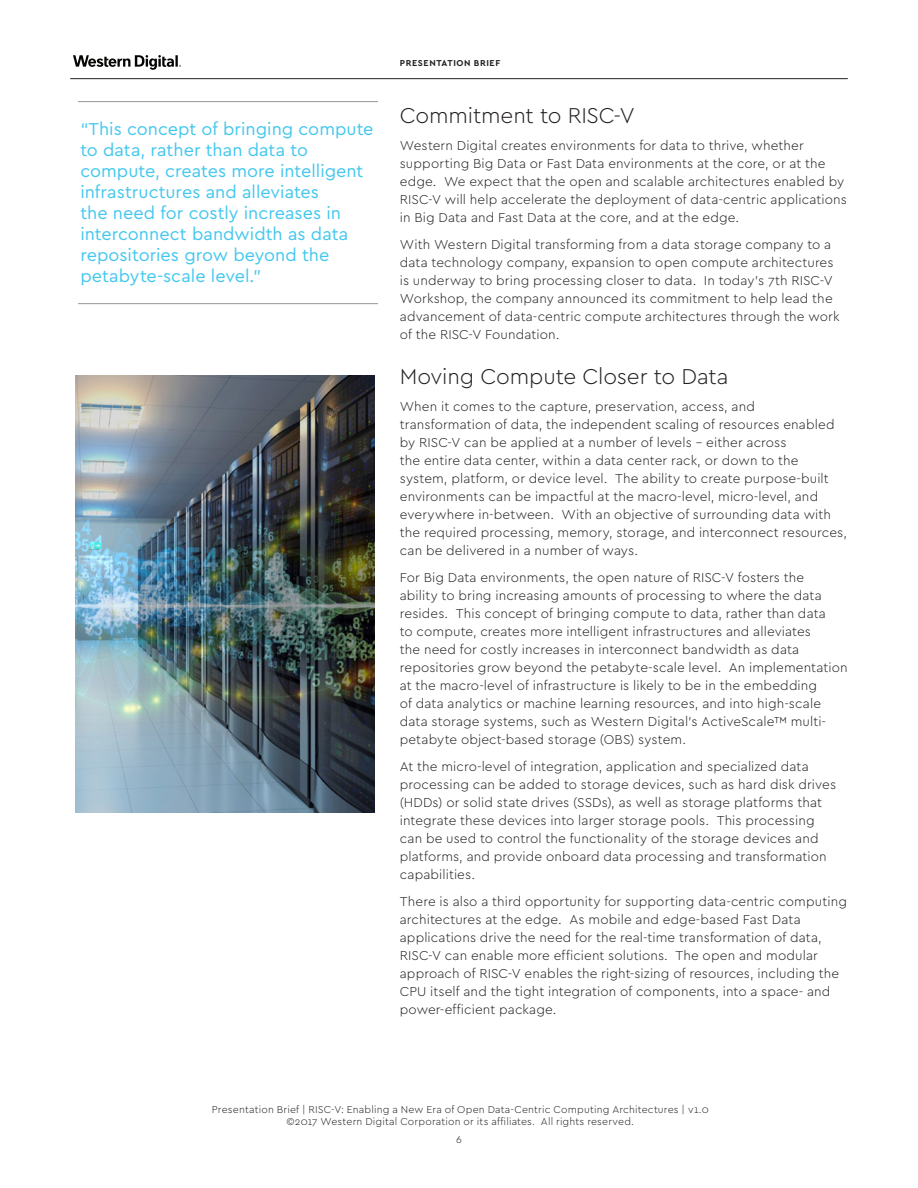
<style>
.page{position:relative;width:918px;height:1188px;background:#fff}
.page>*{position:absolute;margin:0;border:0;box-sizing:border-box;transform-origin:0 0}
.Headline{font:300 22.5px "Cera PRO";letter-spacing:-.005em;color:#231f20}
.t1{font:18px/21px "Cera PRO";color:#44c7ee}
.Body_copy{font:300 13.5px/18px "Cera PRO";letter-spacing:.01em;color:#231f20}
.t2{font:300 10.5px/12px "Cera PRO";letter-spacing:.02em;color:#231f20;text-align:center}
.t3{font:700 9px "Cera PRO";letter-spacing:.07em;color:#231f20}
</style>
<div class="page">
<svg style="left:73px;top:55px;width:108px;height:15px"></svg>
<hr style="left:70px;top:78px;width:778px;height:1px;background:#231f20">
<img style="left:75px;top:375px;width:299px;height:437px">
<hr style="left:78px;top:101px;width:300px;height:1px;background:#939598">
<hr style="left:78px;top:303px;width:300px;height:1px;background:#939598">
<p class="t1" style="left:80px;top:118px;width:295px">“This concept of bringing compute to data, rather than data to compute, creates more intelligent infrastructures and alleviates<br>the need for costly increases in interconnect bandwidth as data repositories grow beyond the petabyte-scale level.”</p>
<p class="t3" style="left:400px;top:57px;width:102px">PRESENTATION BRIEF</p>
<p class="Headline" style="left:400px;top:100px;width:237px">Commitment to RISC-V</p>
<p class="Body_copy" style="left:400px;top:136px;width:449px">Western Digital creates environments for data to thrive, whether supporting Big Data or Fast Data environments at the core, or at the edge. We expect that the open and scalable architectures enabled by RISC-V will help accelerate the deployment of data-centric applications in Big Data and Fast Data at the core, and at the edge.</p>
<p class="Body_copy" style="left:400px;top:235px;width:441px">With Western Digital transforming from a data storage company to a data technology company, expansion to open compute architectures is underway to bring processing closer to data. In today’s 7th RISC-V Workshop, the company announced its commitment to help lead the advancement of data-centric compute architectures through the work of the RISC-V Foundation.</p>
<p class="Headline" style="left:400px;top:362px;width:330px">Moving Compute Closer to Data</p>
<p class="Body_copy" style="left:400px;top:397px;width:449px">When it comes to the capture, preservation, access, and transformation of data, the independent scaling of resources enabled by RISC-V can be applied at a number of levels – either across<br>the entire data center, within a data center rack, or down to the system, platform, or device level. The ability to create purpose-built environments can be impactful at the macro-level, micro-level, and everywhere in-between. With an objective of surrounding data with the required processing, memory, storage, and interconnect resources, can be delivered in a number of ways.</p>
<p class="Body_copy" style="left:400px;top:568px;width:449px">For Big Data environments, the open nature of RISC-V fosters the<br>ability to bring increasing amounts of processing to where the data resides. This concept of bringing compute to data, rather than data<br>to compute, creates more intelligent infrastructures and alleviates<br>the need for costly increases in interconnect bandwidth as data repositories grow beyond the petabyte-scale level. An implementation at the macro-level of infrastructure is likely to be in the embedding<br>of data analytics or machine learning resources, and into high-scale data storage systems, such as Western Digital’s ActiveScale™ multi&shy;petabyte object-based storage (OBS) system.</p>
<p class="Body_copy" style="left:400px;top:757px;width:438px">At the micro-level of integration, application and specialized data processing can be added to storage devices, such as hard disk drives (HDDs) or solid state drives (SSDs), as well as storage platforms that integrate these devices into larger storage pools. This processing can be used to control the functionality of the storage devices and platforms, and provide onboard data processing and transformation capabilities.</p>
<p class="Body_copy" style="left:400px;top:892px;width:449px">There is also a third opportunity for supporting data-centric computing architectures at the edge. As mobile and edge-based Fast Data applications drive the need for the real-time transformation of data, RISC-V can enable more efficient solutions. The open and modular approach of RISC-V enables the right-sizing of resources, including the CPU itself and the tight integration of components, into a space- and power-efficient package.</p>
<p class="t2" style="left:212px;top:1103px;width:498px">Presentation Brief | RISC-V: Enabling a New Era of Open Data-Centric Computing Architectures | v1.0 ©2017 Western Digital Corporation or its affiliates. All rights reserved.</p>
<p class="t2" style="left:456px;top:1133px;width:7px">6</p>
</div>
